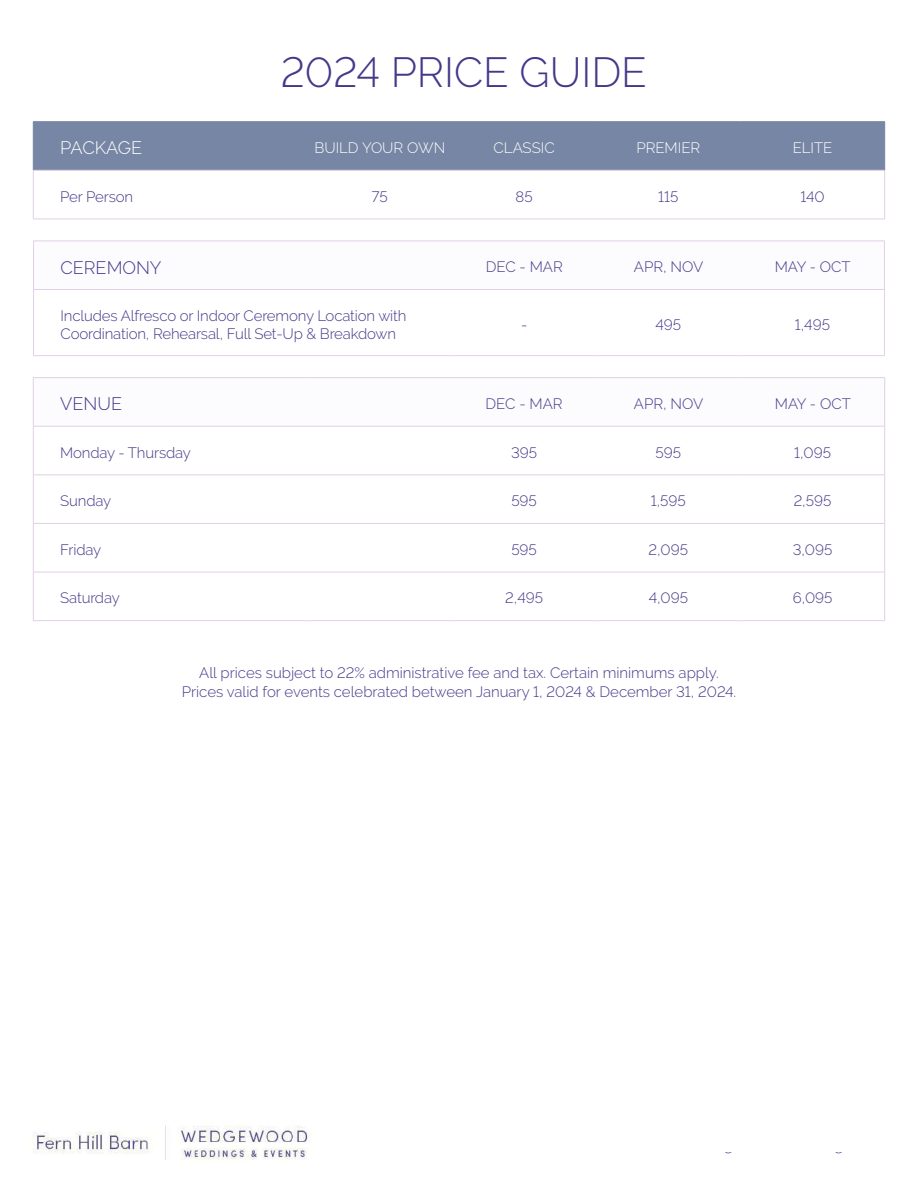
<style>
.page{position:relative;width:918px;height:1188px;background:#fff}
.page>*{position:absolute;margin:0;border:0;box-sizing:border-box;transform-origin:0 0}
.t1{font:300 42px "Raleway";color:#453889}
.t2{font:300 18px "Raleway";color:#453889}
.t3{font:300 18px "Raleway";letter-spacing:-.025em;color:#fff}
.t4{font:300 15px/18px "Raleway";letter-spacing:-.005em;color:#453889}
.t5{font:300 15px "Raleway";color:#fff}
</style>
<div class="page">
<div style="left:34px;top:122px;width:850px;height:48px;background:#7786a4"></div>
<hr style="left:33px;top:170px;width:275px;height:1px;background:#e1d0e6">
<hr style="left:308px;top:170px;width:144px;height:1px;background:#e1d0e6">
<hr style="left:452px;top:170px;width:144px;height:1px;background:#e1d0e6">
<hr style="left:596px;top:170px;width:144px;height:1px;background:#e1d0e6">
<hr style="left:740px;top:170px;width:145px;height:1px;background:#e1d0e6">
<hr style="left:33px;top:170px;width:1px;height:49px;background:#e1d0e6">
<hr style="left:884px;top:170px;width:1px;height:49px;background:#e1d0e6">
<hr style="left:33px;top:219px;width:275px;height:1px;background:#e1d0e6">
<hr style="left:308px;top:219px;width:144px;height:1px;background:#e1d0e6">
<hr style="left:452px;top:219px;width:144px;height:1px;background:#e1d0e6">
<hr style="left:596px;top:219px;width:144px;height:1px;background:#e1d0e6">
<hr style="left:740px;top:219px;width:145px;height:1px;background:#e1d0e6">
<hr style="left:33px;top:121px;width:275px;height:1px;background:#7786a4">
<hr style="left:33px;top:122px;width:1px;height:48px;background:#7786a4">
<hr style="left:308px;top:121px;width:144px;height:1px;background:#7786a4">
<hr style="left:452px;top:121px;width:144px;height:1px;background:#7786a4">
<hr style="left:596px;top:121px;width:144px;height:1px;background:#7786a4">
<hr style="left:740px;top:121px;width:145px;height:1px;background:#7786a4">
<hr style="left:884px;top:122px;width:1px;height:48px;background:#7786a4">
<hr style="left:33px;top:289px;width:419px;height:1px;background:#e1d0e6">
<hr style="left:452px;top:289px;width:144px;height:1px;background:#e1d0e6">
<hr style="left:596px;top:289px;width:144px;height:1px;background:#e1d0e6">
<hr style="left:740px;top:289px;width:145px;height:1px;background:#e1d0e6">
<hr style="left:33px;top:241px;width:419px;height:1px;background:#e1d0e6">
<hr style="left:33px;top:241px;width:1px;height:48px;background:#e1d0e6">
<hr style="left:452px;top:241px;width:144px;height:1px;background:#e1d0e6">
<hr style="left:596px;top:241px;width:144px;height:1px;background:#e1d0e6">
<hr style="left:740px;top:241px;width:145px;height:1px;background:#e1d0e6">
<hr style="left:884px;top:241px;width:1px;height:48px;background:#e1d0e6">
<hr style="left:33px;top:290px;width:1px;height:65px;background:#e1d0e6">
<hr style="left:884px;top:290px;width:1px;height:65px;background:#e1d0e6">
<hr style="left:33px;top:355px;width:419px;height:1px;background:#e1d0e6">
<hr style="left:452px;top:355px;width:144px;height:1px;background:#e1d0e6">
<hr style="left:596px;top:355px;width:144px;height:1px;background:#e1d0e6">
<hr style="left:740px;top:355px;width:145px;height:1px;background:#e1d0e6">
<svg style="left:34px;top:425px;width:850px;height:1px"></svg>
<hr style="left:33px;top:426px;width:1px;height:49px;background:#e1d0e6">
<hr style="left:884px;top:426px;width:1px;height:49px;background:#e1d0e6">
<hr style="left:33px;top:475px;width:1px;height:48px;background:#e1d0e6">
<hr style="left:884px;top:475px;width:1px;height:48px;background:#e1d0e6">
<hr style="left:33px;top:524px;width:1px;height:48px;background:#e1d0e6">
<hr style="left:884px;top:524px;width:1px;height:48px;background:#e1d0e6">
<hr style="left:33px;top:572px;width:275px;height:1px;background:#e1d0e6">
<hr style="left:33px;top:572px;width:1px;height:48px;background:#e1d0e6">
<hr style="left:884px;top:572px;width:1px;height:48px;background:#e1d0e6">
<hr style="left:33px;top:620px;width:275px;height:1px;background:#e1d0e6">
<hr style="left:33px;top:475px;width:275px;height:1px;background:#e1d0e6">
<hr style="left:33px;top:523px;width:275px;height:1px;background:#e1d0e6">
<hr style="left:308px;top:572px;width:144px;height:1px;background:#e1d0e6">
<hr style="left:452px;top:572px;width:144px;height:1px;background:#e1d0e6">
<hr style="left:596px;top:572px;width:144px;height:1px;background:#e1d0e6">
<hr style="left:740px;top:572px;width:145px;height:1px;background:#e1d0e6">
<hr style="left:308px;top:620px;width:144px;height:1px;background:#e1d0e6">
<hr style="left:452px;top:620px;width:144px;height:1px;background:#e1d0e6">
<hr style="left:596px;top:620px;width:144px;height:1px;background:#e1d0e6">
<hr style="left:740px;top:620px;width:145px;height:1px;background:#e1d0e6">
<hr style="left:33px;top:377px;width:275px;height:1px;background:#e1d0e6">
<hr style="left:33px;top:378px;width:1px;height:48px;background:#e1d0e6">
<hr style="left:308px;top:377px;width:144px;height:1px;background:#e1d0e6">
<hr style="left:452px;top:377px;width:144px;height:1px;background:#e1d0e6">
<hr style="left:596px;top:377px;width:144px;height:1px;background:#e1d0e6">
<hr style="left:740px;top:377px;width:145px;height:1px;background:#e1d0e6">
<hr style="left:884px;top:378px;width:1px;height:48px;background:#e1d0e6">
<hr style="left:33px;top:426px;width:275px;height:1px;background:#e1d0e6">
<hr style="left:308px;top:426px;width:144px;height:1px;background:#e1d0e6">
<hr style="left:452px;top:426px;width:144px;height:1px;background:#e1d0e6">
<hr style="left:596px;top:426px;width:144px;height:1px;background:#e1d0e6">
<hr style="left:740px;top:426px;width:145px;height:1px;background:#e1d0e6">
<hr style="left:308px;top:475px;width:144px;height:1px;background:#e1d0e6">
<hr style="left:452px;top:475px;width:144px;height:1px;background:#e1d0e6">
<hr style="left:596px;top:475px;width:144px;height:1px;background:#e1d0e6">
<hr style="left:740px;top:475px;width:145px;height:1px;background:#e1d0e6">
<hr style="left:308px;top:523px;width:144px;height:1px;background:#e1d0e6">
<hr style="left:452px;top:523px;width:144px;height:1px;background:#e1d0e6">
<hr style="left:596px;top:523px;width:144px;height:1px;background:#e1d0e6">
<hr style="left:740px;top:523px;width:145px;height:1px;background:#e1d0e6">
<img style="left:33px;top:1125px;width:278px;height:37px">
<h1 class="t1" style="left:281px;top:47px;width:368px">2024 PRICE GUIDE</h1>
<p class="t3" style="left:60px;top:138px;width:83px">PACKAGE</p>
<p class="t5" style="left:314px;top:139px;width:132px">BUILD YOUR OWN</p>
<p class="t5" style="left:494px;top:139px;width:63px">CLASSIC</p>
<p class="t5" style="left:636px;top:139px;width:65px">PREMIER</p>
<p class="t5" style="left:793px;top:139px;width:41px">ELITE</p>
<p class="t4" style="left:60px;top:187px;width:74px">Per Person</p>
<p class="t4" style="left:372px;top:187px;width:17px">75</p>
<p class="t4" style="left:516px;top:187px;width:19px">85</p>
<p class="t4" style="left:658px;top:187px;width:22px">115</p>
<p class="t4" style="left:800px;top:187px;width:26px">140</p>
<p class="t2" style="left:61px;top:257px;width:103px">CEREMONY</p>
<p class="t4" style="left:486px;top:258px;width:79px">DEC - MAR</p>
<p class="t4" style="left:634px;top:258px;width:71px">APR, NOV</p>
<p class="t4" style="left:775px;top:258px;width:77px">MAY - OCT</p>
<p class="t4" style="left:61px;top:306px;width:348px">Includes Alfresco or Indoor Ceremony Location with<br>Coordination, Rehearsal, Full Set-Up &amp; Breakdown</p>
<p class="t4" style="left:521px;top:315px;width:8px">-</p>
<p class="t4" style="left:655px;top:315px;width:27px">495</p>
<p class="t4" style="left:795px;top:315px;width:37px">1,495</p>
<p class="t2" style="left:60px;top:394px;width:63px">VENUE</p>
<p class="t4" style="left:486px;top:395px;width:79px">DEC - MAR</p>
<p class="t4" style="left:634px;top:395px;width:71px">APR, NOV</p>
<p class="t4" style="left:775px;top:395px;width:77px">MAY - OCT</p>
<p class="t4" style="left:60px;top:443px;width:132px">Monday - Thursday</p>
<p class="t4" style="left:511px;top:443px;width:28px">395</p>
<p class="t4" style="left:656px;top:443px;width:27px">595</p>
<p class="t4" style="left:794px;top:443px;width:38px">1,095</p>
<p class="t4" style="left:60px;top:492px;width:52px">Sunday</p>
<p class="t4" style="left:511px;top:492px;width:27px">595</p>
<p class="t4" style="left:651px;top:492px;width:37px">1,595</p>
<p class="t4" style="left:794px;top:492px;width:39px">2,595</p>
<p class="t4" style="left:60px;top:540px;width:42px">Friday</p>
<p class="t4" style="left:511px;top:540px;width:27px">595</p>
<p class="t4" style="left:649px;top:540px;width:41px">2,095</p>
<p class="t4" style="left:793px;top:540px;width:41px">3,095</p>
<p class="t4" style="left:60px;top:589px;width:61px">Saturday</p>
<p class="t4" style="left:505px;top:589px;width:39px">2,495</p>
<p class="t4" style="left:649px;top:589px;width:41px">4,095</p>
<p class="t4" style="left:793px;top:589px;width:41px">6,095</p>
<p class="t4" style="left:182px;top:662px;width:556px;line-height:19.5px;text-align:center">All prices subject to 22% administrative fee and tax. Certain minimums apply.<br>Prices valid for events celebrated between January 1, 2024 &amp; December 31, 2024.</p>
</div>
